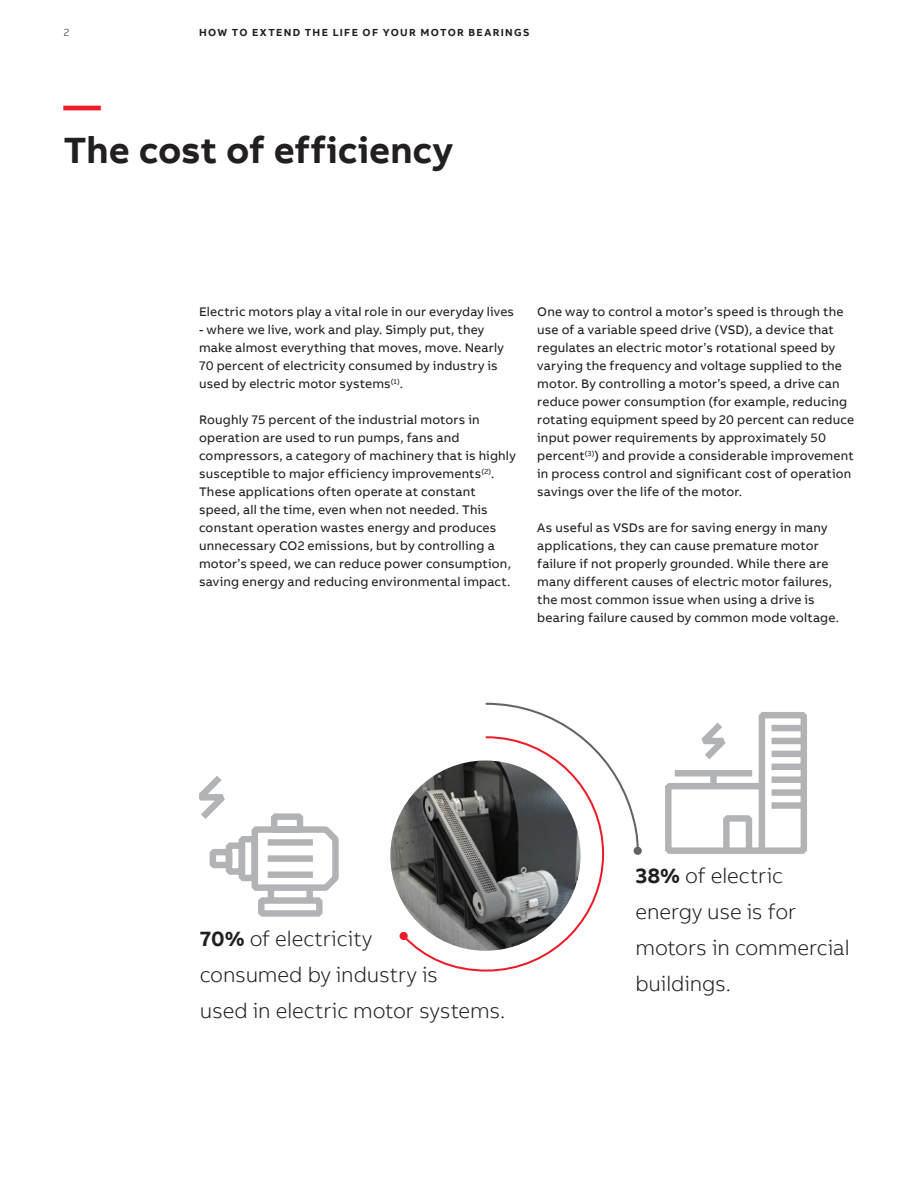
<style>
.page{position:relative;width:918px;height:1188px;background:#fff}
.page>*{position:absolute;margin:0;border:0;box-sizing:border-box;transform-origin:0 0}
.t1{font:700 37.5px "AB Bvoice";color:#231f20}
.t2{font:700 37.5px "AB Bvoice";color:#ee1c28}
.t3{font:300 21.3px/36px "AB Bvoice";letter-spacing:-.005em;color:#231f20}
.t4{font:12.75px/18px "AB Bvoice";letter-spacing:.015em;color:#231f20}
.t5{font:700 10.5px "AB Bvoice";letter-spacing:.125em;color:#231f20}
.t6{font:300 10.5px "AB Bvoice";color:#231f20}
.s1{font-weight:700}
</style>
<div class="page">
<svg style="left:401px;top:760px;width:204px;height:212px"></svg>
<div style="left:400px;top:932px;width:8px;height:8px;background:#ee1c28;border-radius:50%"></div>
<svg style="left:484px;top:702px;width:155px;height:151px"></svg>
<div style="left:634px;top:847px;width:8px;height:8px;background:#636366;border-radius:50%"></div>
<svg style="left:665px;top:712px;width:142px;height:142px"></svg>
<svg style="left:200px;top:776px;width:139px;height:141px"></svg>
<p class="t6" style="left:64px;top:26px;width:7px">2</p>
<p class="t5" style="left:199px;top:25px;width:332px">HOW TO EXTEND THE LIFE OF YOUR MOTOR BEARINGS</p>
<h1 class="t2" style="left:64px;top:81px;width:39px">—</h1>
<h1 class="t1" style="left:64px;top:126px;width:391px">The cost of efficiency</h1>
<p class="t4" style="left:199px;top:303px;width:317px">Electric motors play a vital role in our everyday lives</p>
<p class="t4" style="left:199px;top:321px;width:306px">- where we live, work and play. Simply put, they make almost everything that moves, move. Nearly 70 percent of electricity consumed by industry is used by electric motor systems<sup>(1)</sup>.</p>
<p class="t4" style="left:199px;top:411px;width:318px">Roughly 75 percent of the industrial motors in operation are used to run pumps, fans and compressors, a category of machinery that is highly susceptible to major efficiency improvements<sup>(2)</sup>.<br>These applications often operate at constant speed, all the time, even when not needed. This constant operation wastes energy and produces unnecessary CO2 emissions, but by controlling a motor’s speed, we can reduce power consumption, saving energy and reducing environmental impact.</p>
<p class="t4" style="left:537px;top:303px;width:318px">One way to control a motor’s speed is through the use of a variable speed drive (VSD), a device that regulates an electric motor’s rotational speed by varying the frequency and voltage supplied to the motor. By controlling a motor’s speed, a drive can reduce power consumption (for example, reducing rotating equipment speed by 20 percent can reduce input power requirements by approximately 50 percent<sup>(3)</sup>) and provide a considerable improvement in process control and significant cost of operation savings over the life of the motor.</p>
<p class="t4" style="left:537px;top:519px;width:303px">As useful as VSDs are for saving energy in many applications, they can cause premature motor failure if not properly grounded. While there are many different causes of electric motor failures, the most common issue when using a drive is bearing failure caused by common mode voltage.</p>
<h2 class="t3" style="left:200px;top:921px;width:307px"><span class="s1">70%</span> of electricity<br>consumed by industry is<br>used in electric motor systems.</h2>
<h2 class="t3" style="left:635px;top:858px;width:216px"><span class="s1">38%</span> of electric energy use is for motors in commercial buildings.</h2>
</div>
